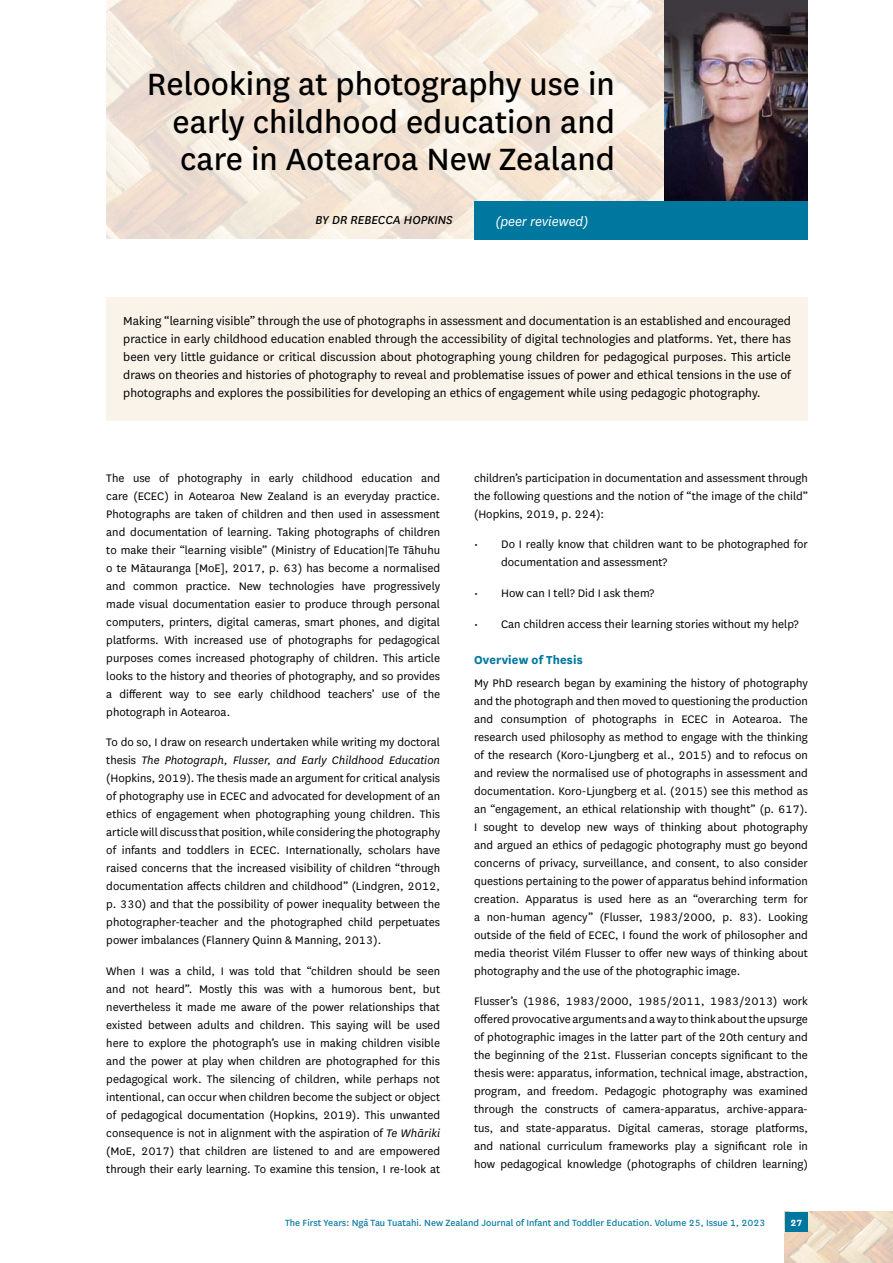
<style>
.page{position:relative;width:893px;height:1263px;background:#fff}
.page>*{position:absolute;margin:0;border:0;box-sizing:border-box;transform-origin:0 0}
.t1{font:36px/37.5px "National";color:#000;text-align:justify}
.t2{font:italic 15px "National";color:#fff}
.t3{font:13.5px/18px "National";color:#000;text-align:justify}
.t4{font:italic 13.5px "National";color:#000}
.t5{font:700 13.5px "National";letter-spacing:.01em;color:#00779f}
.t6{font:12.75px/18px "National";color:#000;text-align:justify}
.t7{font:10.5px "National";color:#00779f}
.t8{font:700 10.5px "National";color:#fff}
.s1{font-style:italic}
</style>
<div class="page">
<img style="left:785px;top:1212px;width:108px;height:51px">
<div style="left:785px;top:1212px;width:23px;height:19px;background:#00779f"></div>
<img style="left:106px;top:0;width:559px;height:239px">
<img style="left:665px;top:0;width:143px;height:201px">
<div style="left:474px;top:201px;width:334px;height:38px;background:#00779f"></div>
<div style="left:106px;top:298px;width:702px;height:123px;background:#f9f3e9"></div>
<h1 class="t1" style="left:173px;top:63px;width:444px;text-indent:-26px">Relooking at photography use in early childhood education and care in Aotearoa New Zealand</h1>
<p class="t4" style="left:316px;top:211px;width:139px">BY DR REBECCA HOPKINS</p>
<p class="t2" style="left:495px;top:212px;width:94px">(peer reviewed)</p>
<p class="t3" style="left:123px;top:311px;width:669px">Making “learning visible” through the use of photographs in assessment and documentation is an established and encouraged practice in early childhood education enabled through the accessibility of digital technologies and platforms. Yet, there has been very little guidance or critical discussion about photographing young children for pedagogical purposes. This article draws on theories and histories of photography to reveal and problematise issues of power and ethical tensions in the use of photographs and explores the possibilities for developing an ethics of engagement while using pedagogic photography.</p>
<p class="t6" style="left:106px;top:468px;width:335px">The use of photography in early childhood education and care (ECEC) in Aotearoa New Zealand is an everyday practice.<br>Photographs are taken of children and then used in assessment and documentation of learning. Taking photographs of children to make their “learning visible” (Ministry of Education|Te Tāhuhu o te Mātauranga [MoE], 2017, p. 63) has become a normalised and common practice. New technologies have progressively made visual documentation easier to produce through personal computers, printers, digital cameras, smart phones, and digital platforms. With increased use of photographs for pedagogical purposes comes increased photography of children. This article looks to the history and theories of photography, and so provides a different way to see early childhood teachers’ use of the photograph in Aotearoa.</p>
<p class="t6" style="left:106px;top:733px;width:335px">To do so, I draw on research undertaken while writing my doctoral thesis <span class="s1">The Photograph, Flusser, and Early Childhood Education </span>(Hopkins, 2019). The thesis made an argument for critical analysis of photography use in ECEC and advocated for development of an ethics of engagement when photographing young children. This article will discuss that position, while considering the photography of infants and toddlers in ECEC. Internationally, scholars have raised concerns that the increased visibility of children “through documentation affects children and childhood” (Lindgren, 2012, p. 330) and that the possibility of power inequality between the photographer-teacher and the photographed child perpetuates power imbalances (Flannery Quinn &amp; Manning, 2013).</p>
<p class="t6" style="left:106px;top:962px;width:335px">When I was a child, I was told that “children should be seen and not heard”. Mostly this was with a humorous bent, but nevertheless it made me aware of the power relationships that existed between adults and children. This saying will be used here to explore the photograph’s use in making children visible and the power at play when children are photographed for this pedagogical work. The silencing of children, while perhaps not intentional, can occur when children become the subject or object of pedagogical documentation (Hopkins, 2019). This unwanted consequence is not in alignment with the aspiration of <span class="s1">Te Whāriki </span>(MoE, 2017) that children are listened to and are empowered through their early learning. To examine this tension, I re-look at</p>
<p class="t6" style="left:474px;top:468px;width:335px">children’s participation in documentation and assessment through the following questions and the notion of “the image of the child” (Hopkins, 2019, p. 224):</p>
<p class="t6" style="left:501px;top:535px;width:308px;text-indent:-27px">• Do I really know that children want to be photographed for documentation and assessment?</p>
<p class="t6" style="left:474px;top:584px;width:182px">• How can I tell? Did I ask them?</p>
<p class="t6" style="left:474px;top:614px;width:326px">• Can children access their learning stories without my help?</p>
<p class="t5" style="left:474px;top:651px;width:110px">Overview of Thesis</p>
<p class="t6" style="left:474px;top:673px;width:335px">My PhD research began by examining the history of photography and the photograph and then moved to questioning the production and consumption of photographs in ECEC in Aotearoa. The research used philosophy as method to engage with the thinking of the research (Koro-Ljungberg et al., 2015) and to refocus on and review the normalised use of photographs in assessment and documentation. Koro-Ljungberg et al. (2015) see this method as an “engagement, an ethical relationship with thought” (p. 617).<br>I sought to develop new ways of thinking about photography and argued an ethics of pedagogic photography must go beyond concerns of privacy, surveillance, and consent, to also consider questions pertaining to the power of apparatus behind information creation. Apparatus is used here as an “overarching term for a non-human agency” (Flusser, 1983/2000, p. 83). Looking outside of the field of ECEC, I found the work of philosopher and media theorist Vilém Flusser to offer new ways of thinking about photography and the use of the photographic image.</p>
<p class="t6" style="left:474px;top:992px;width:335px">Flusser’s (1986, 1983/2000, 1985/2011, 1983/2013) work offered provocative arguments and a way to think about the upsurge of photographic images in the latter part of the 20th century and the beginning of the 21st. Flusserian concepts significant to the thesis were: apparatus, information, technical image, abstraction, program, and freedom. Pedagogic photography was examined through the constructs of camera-apparatus, archive-appara&shy;tus, and state-apparatus. Digital cameras, storage platforms, and national curriculum frameworks play a significant role in how pedagogical knowledge (photographs of children learning)</p>
<p class="t7" style="left:364px;top:1216px;width:402px">- Tau Tuatahi. New Zealand Journal of Infant and Toddler Education. Volume 25, Issue 1, 2023</p>
<p class="t7" style="left:285px;top:1216px;width:85px">The First Years: Nga</p>
<p class="t8" style="left:790px;top:1215px;width:13px">27</p>
</div>
